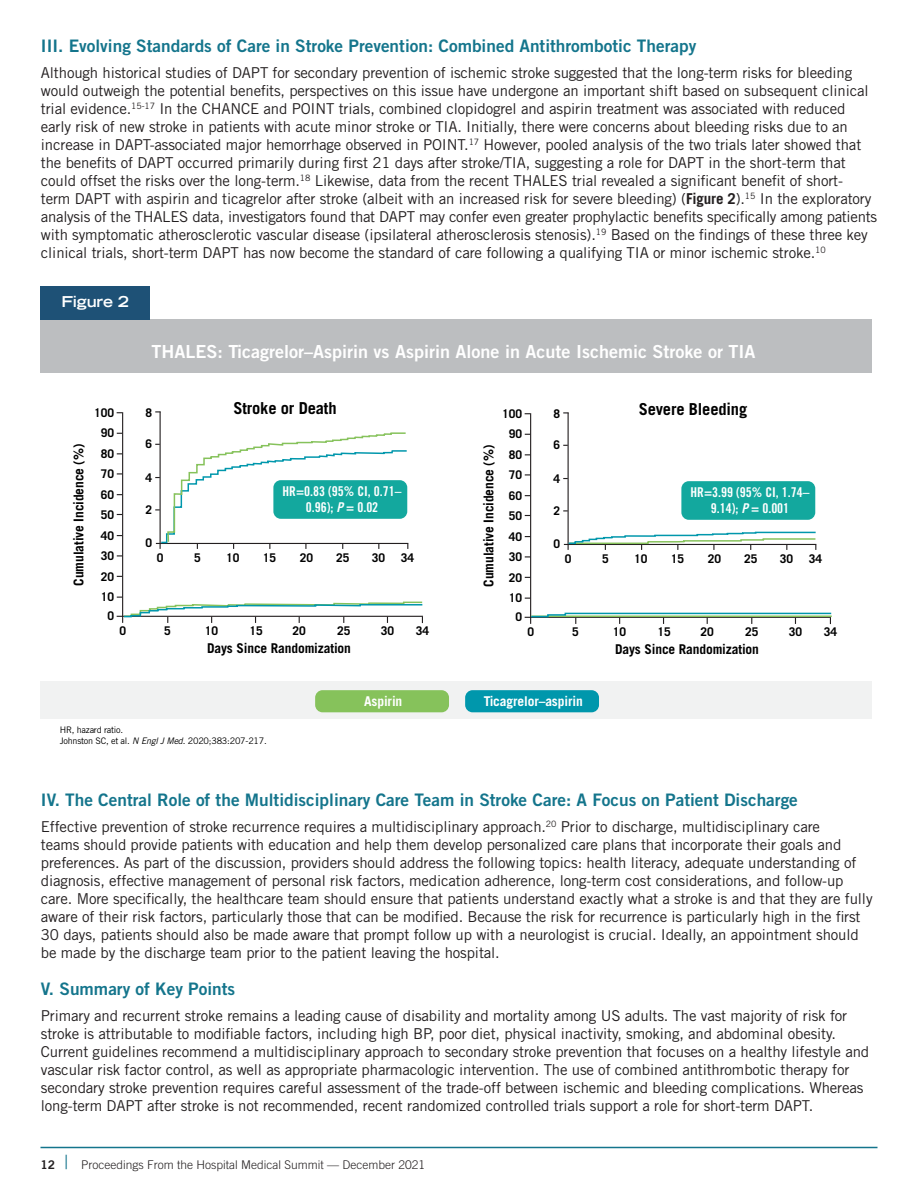
<style>
.page{position:relative;width:918px;height:1188px;background:#fff}
.page>*{position:absolute;margin:0;border:0;box-sizing:border-box;transform-origin:0 0}
.t1{font:18px "Trade Gothic LT Std Bd 2";color:#fff}
.Subhead{font:17.25px "Trade Gothic LT Std Bd 2";color:#14758c}
.t2{font:700 16.5px "Trade Gothic LT Std";letter-spacing:-.01em;color:#000}
.Paragraph_Style_1{font:15px/18px "Trade Gothic LT Std";letter-spacing:-.01em;color:#231f20}
.Paragraph_Style_1-2{font:700 expanded 15px "Trade Gothic LT Std";letter-spacing:-.01em;color:#fff}
.t3{font:700 13.5px "Trade Gothic LT Std";letter-spacing:-.01em;color:#000}
.t4{font:13.5px/16.5px "Trade Gothic LT Std Bd Cn 20";color:#fff;text-align:center}
.t5{font:700 13.5px "Trade Gothic LT Std";letter-spacing:-.01em;color:#fff}
.t6{font:700 12px "Trade Gothic LT Std";color:#000}
.t7{font:300 12px "Trade Gothic LT Std";color:#231f20}
.t8{font:9px/10.5px "Trade Gothic LT Std";letter-spacing:-.025em;color:#000}
.s1{font-weight:700}
.s2{font-family:"Trade Gothic LT Std Bd Cn 20 Obl"}
.s3{font-style:italic}
.s4{font-family:"Trade Gothic LT Std Bd 2";font-weight:400}
.s5{font-size:19.5px;color:#14758c}
</style>
<div class="page">
<hr style="left:40px;top:1147px;width:838px;height:1px;background:#14758c">
<div style="left:40px;top:681px;width:832px;height:38px;background:#f1f2f2"></div>
<hr style="left:122px;top:412px;width:1px;height:211px;background:#231f20">
<hr style="left:160px;top:412px;width:1px;height:137px;background:#231f20">
<hr style="left:530px;top:413px;width:1px;height:211px;background:#231f20">
<hr style="left:525px;top:617px;width:306px;height:1px;background:#231f20">
<hr style="left:568px;top:413px;width:1px;height:137px;background:#231f20">
<hr style="left:564px;top:544px;width:252px;height:1px;background:#231f20">
<svg style="left:117px;top:597px;width:306px;height:26px"></svg>
<svg style="left:155px;top:432px;width:253px;height:117px"></svg>
<svg style="left:530px;top:612px;width:302px;height:12px"></svg>
<svg style="left:567px;top:531px;width:250px;height:19px"></svg>
<div style="left:40px;top:320px;width:832px;height:53px;background:#bcbec0"></div>
<div style="left:273px;top:480px;width:134px;height:39px;background:#13a89e;border-radius:7px"></div>
<div style="left:315px;top:690px;width:134px;height:22px;background:#86c25b;border-radius:7px"></div>
<div style="left:465px;top:690px;width:134px;height:22px;background:#0097ac;border-radius:7px"></div>
<div style="left:681px;top:481px;width:134px;height:39px;background:#13a89e;border-radius:7px"></div>
<div style="left:40px;top:286px;width:110px;height:34px;background:#1e5176"></div>
<p class="Subhead" style="left:41px;top:35px;width:657px">III. Evolving Standards of Care in Stroke Prevention: Combined Antithrombotic Therapy</p>
<p class="Paragraph_Style_1" style="left:41px;top:64px;width:838px">Although historical studies of DAPT for secondary prevention of ischemic stroke suggested that the long-term risks for bleeding would outweigh the potential benefits, perspectives on this issue have undergone an important shift based on subsequent clinical trial evidence.<sup>15-17</sup> In the CHANCE and POINT trials, combined clopidogrel and aspirin treatment was associated with reduced early risk of new stroke in patients with acute minor stroke or TIA. Initially, there were concerns about bleeding risks due to an increase in DAPT-associated major hemorrhage observed in POINT.<sup>17</sup> However, pooled analysis of the two trials later showed that the benefits of DAPT occurred primarily during first 21 days after stroke/TIA, suggesting a role for DAPT in the short-term that could offset the risks over the long-term.<sup>18</sup> Likewise, data from the recent THALES trial revealed a significant benefit of short-<br>term DAPT with aspirin and ticagrelor after stroke (albeit with an increased risk for severe bleeding) (<span class="s1">Figure 2</span>).<sup>15</sup> In the exploratory analysis of the THALES data, investigators found that DAPT may confer even greater prophylactic benefits specifically among patients with symptomatic atherosclerotic vascular disease (ipsilateral atherosclerosis stenosis).<sup>19</sup> Based on the findings of these three key clinical trials, short-term DAPT has now become the standard of care following a qualifying TIA or minor ischemic stroke.<sup>10</sup></p>
<p class="Paragraph_Style_1-2" style="left:62px;top:292px;width:69px">Figure 2</p>
<p class="t1" style="left:151px;top:340px;width:606px">THALES: Ticagrelor–Aspirin vs Aspirin Alone in Acute Ischemic Stroke or TIA</p>
<p class="t6" style="left:94px;top:405px;width:22px">100</p>
<p class="t6" style="left:146px;top:406px;width:8px">8</p>
<p class="t2" style="left:233px;top:398px;width:105px">Stroke or Death</p>
<p class="t6" style="left:502px;top:406px;width:22px">100</p>
<p class="t6" style="left:554px;top:407px;width:8px">8</p>
<p class="t2" style="left:639px;top:399px;width:110px">Severe Bleeding</p>
<p class="t3" style="left:70px;top:586px;width:143px;rotate:-90deg">Cumulative Incidence (%)</p>
<p class="t6" style="left:101px;top:425px;width:15px">90</p>
<p class="t6" style="left:101px;top:447px;width:15px">80</p>
<p class="t6" style="left:101px;top:466px;width:15px">70</p>
<p class="t6" style="left:101px;top:487px;width:15px">60</p>
<p class="t6" style="left:101px;top:507px;width:15px">50</p>
<p class="t6" style="left:101px;top:528px;width:15px">40</p>
<p class="t6" style="left:101px;top:549px;width:15px">30</p>
<p class="t6" style="left:101px;top:569px;width:15px">20</p>
<p class="t6" style="left:146px;top:437px;width:8px">6</p>
<p class="t6" style="left:146px;top:470px;width:8px">4</p>
<p class="t6" style="left:146px;top:502px;width:8px">2</p>
<p class="t6" style="left:146px;top:536px;width:8px">0</p>
<p class="t4" style="left:283px;top:483px;width:121px">HR=0.83 (95% CI, 0.71–<br>0.96); <span class="s2">P</span> = 0.02</p>
<p class="t6" style="left:157px;top:550px;width:8px">0</p>
<p class="t6" style="left:194px;top:550px;width:8px">5</p>
<p class="t6" style="left:226px;top:550px;width:15px">10</p>
<p class="t6" style="left:263px;top:550px;width:15px">15</p>
<p class="t6" style="left:300px;top:550px;width:15px">20</p>
<p class="t6" style="left:336px;top:550px;width:15px">25</p>
<p class="t6" style="left:372px;top:550px;width:15px">30</p>
<p class="t6" style="left:401px;top:550px;width:15px">34</p>
<p class="t3" style="left:480px;top:587px;width:143px;rotate:-90deg">Cumulative Incidence (%)</p>
<p class="t6" style="left:509px;top:426px;width:15px">90</p>
<p class="t6" style="left:509px;top:448px;width:15px">80</p>
<p class="t6" style="left:509px;top:467px;width:15px">70</p>
<p class="t6" style="left:509px;top:488px;width:15px">60</p>
<p class="t6" style="left:509px;top:508px;width:15px">50</p>
<p class="t6" style="left:509px;top:529px;width:15px">40</p>
<p class="t6" style="left:509px;top:550px;width:15px">30</p>
<p class="t6" style="left:509px;top:570px;width:15px">20</p>
<p class="t6" style="left:554px;top:438px;width:8px">6</p>
<p class="t6" style="left:554px;top:471px;width:8px">4</p>
<p class="t6" style="left:554px;top:503px;width:8px">2</p>
<p class="t6" style="left:554px;top:537px;width:8px">0</p>
<p class="t4" style="left:691px;top:484px;width:121px">HR=3.99 (95% CI, 1.74–<br>9.14); <span class="s2">P</span> = 0.001</p>
<p class="t6" style="left:565px;top:551px;width:8px">0</p>
<p class="t6" style="left:602px;top:551px;width:8px">5</p>
<p class="t6" style="left:634px;top:551px;width:15px">10</p>
<p class="t6" style="left:671px;top:551px;width:15px">15</p>
<p class="t6" style="left:708px;top:551px;width:15px">20</p>
<p class="t6" style="left:744px;top:551px;width:15px">25</p>
<p class="t6" style="left:780px;top:551px;width:15px">30</p>
<p class="t6" style="left:809px;top:551px;width:15px">34</p>
<p class="t6" style="left:101px;top:590px;width:15px">10</p>
<p class="t6" style="left:509px;top:591px;width:15px">10</p>
<p class="t6" style="left:107px;top:609px;width:8px">0</p>
<p class="t6" style="left:515px;top:610px;width:8px">0</p>
<p class="t6" style="left:120px;top:624px;width:8px">0</p>
<p class="t6" style="left:164px;top:624px;width:8px">5</p>
<p class="t6" style="left:205px;top:624px;width:15px">10</p>
<p class="t6" style="left:249px;top:624px;width:15px">15</p>
<p class="t6" style="left:293px;top:624px;width:15px">20</p>
<p class="t6" style="left:337px;top:624px;width:15px">25</p>
<p class="t6" style="left:381px;top:624px;width:15px">30</p>
<p class="t6" style="left:416px;top:624px;width:15px">34</p>
<p class="t6" style="left:528px;top:625px;width:8px">0</p>
<p class="t6" style="left:572px;top:625px;width:8px">5</p>
<p class="t6" style="left:613px;top:625px;width:15px">10</p>
<p class="t6" style="left:657px;top:625px;width:15px">15</p>
<p class="t6" style="left:701px;top:625px;width:15px">20</p>
<p class="t6" style="left:745px;top:625px;width:15px">25</p>
<p class="t6" style="left:789px;top:625px;width:15px">30</p>
<p class="t6" style="left:824px;top:625px;width:15px">34</p>
<p class="t3" style="left:207px;top:640px;width:145px">Days Since Randomization</p>
<p class="t3" style="left:615px;top:641px;width:145px">Days Since Randomization</p>
<p class="t5" style="left:364px;top:693px;width:40px">Aspirin</p>
<p class="t5" style="left:484px;top:693px;width:100px">Ticagrelor–aspirin</p>
<p class="t8" style="left:60px;top:725px;width:209px">HR, hazard ratio.<br>Johnston SC, et al. <span class="s3">N Engl J Med</span>. 2020;383:207-217.</p>
<p class="Subhead" style="left:41px;top:789px;width:758px">IV. The Central Role of the Multidisciplinary Care Team in Stroke Care: A Focus on Patient Discharge</p>
<p class="Paragraph_Style_1" style="left:41px;top:817px;width:833px">Effective prevention of stroke recurrence requires a multidisciplinary approach.<sup>20</sup> Prior to discharge, multidisciplinary care<br>teams should provide patients with education and help them develop personalized care plans that incorporate their goals and preferences. As part of the discussion, providers should address the following topics: health literacy, adequate understanding of diagnosis, effective management of personal risk factors, medication adherence, long-term cost considerations, and follow-up care. More specifically, the healthcare team should ensure that patients understand exactly what a stroke is and that they are fully aware of their risk factors, particularly those that can be modified. Because the risk for recurrence is particularly high in the first 30 days, patients should also be made aware that prompt follow up with a neurologist is crucial. Ideally, an appointment should be made by the discharge team prior to the patient leaving the hospital.</p>
<p class="Subhead" style="left:41px;top:978px;width:196px">V. Summary of Key Points</p>
<p class="Paragraph_Style_1" style="left:41px;top:1006px;width:830px">Primary and recurrent stroke remains a leading cause of disability and mortality among US adults. The vast majority of risk for stroke is attributable to modifiable factors, including high BP, poor diet, physical inactivity, smoking, and abdominal obesity.<br>Current guidelines recommend a multidisciplinary approach to secondary stroke prevention that focuses on a healthy lifestyle and vascular risk factor control, as well as appropriate pharmacologic intervention. The use of combined antithrombotic therapy for secondary stroke prevention requires careful assessment of the trade-off between ischemic and bleeding complications. Whereas long-term DAPT after stroke is not recommended, recent randomized controlled trials support a role for short-term DAPT.</p>
<p class="t7" style="left:40px;top:1157px;width:386px"><span class="s4">12</span> <span class="s5">|</span> Proceedings From the Hospital Medical Summit — December 2021</p>
</div>
